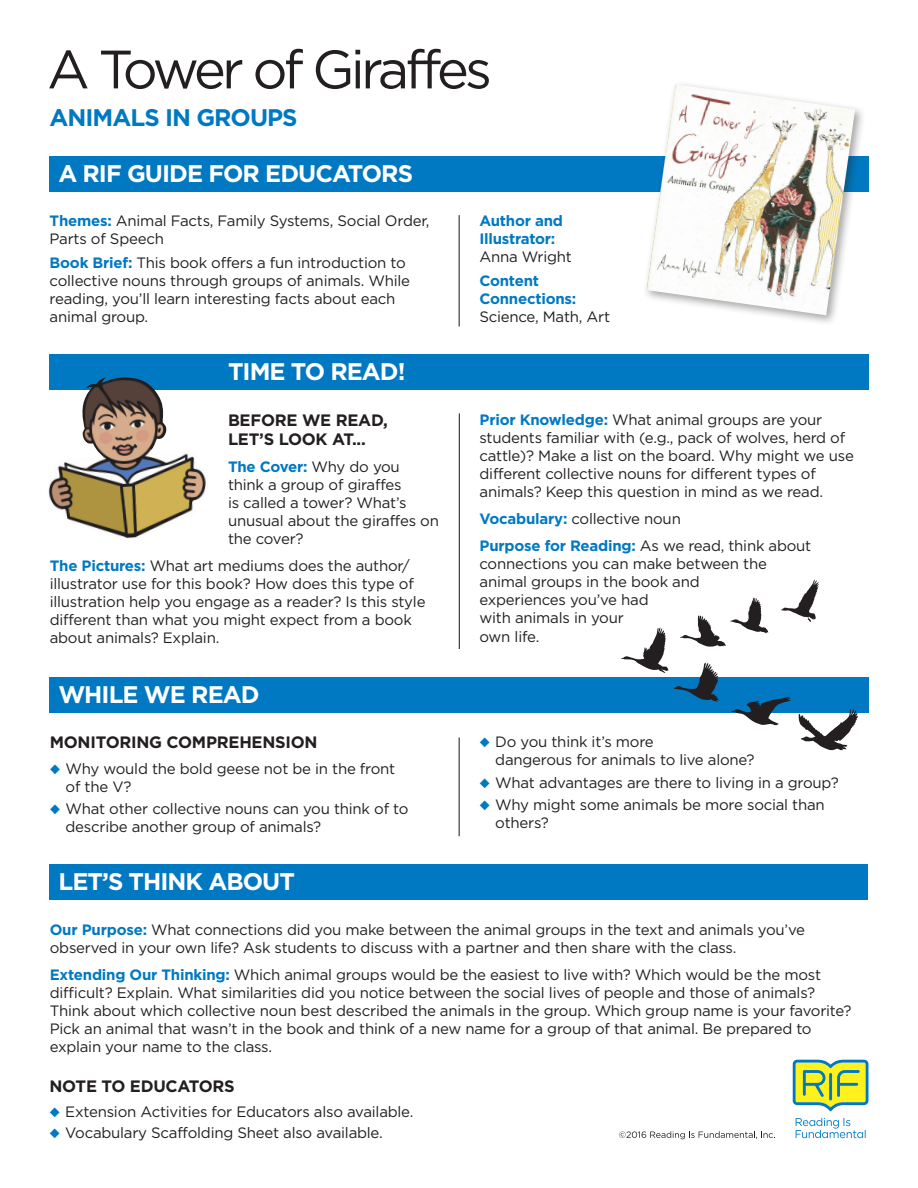
<style>
.page{position:relative;width:918px;height:1188px;background:#fff}
.page>*{position:absolute;margin:0;border:0;box-sizing:border-box;transform-origin:0 0}
.t1{font:54px "Gotham";letter-spacing:-.07em;color:#231f20}
.White_Type_in_Blue_B{font:700 24px "Gotham";letter-spacing:-.04em;color:#fff}
.t2{font:700 24px "Gotham";letter-spacing:-.04em;color:#0079c2}
.Black_Subhead{font:700 16.5px/19.5px "Gotham";letter-spacing:-.015em;color:#231f20}
.Time_to_Read_Text{font:15px/18px "Gotham";letter-spacing:-.015em;color:#231f20}
.Let_s_Think_About_Te{font:15px/18px "Gotham";letter-spacing:-.015em;color:#231f20}
.Bulleted_Text{font:15px/18px "Gotham";letter-spacing:-.015em;color:#231f20}
.Themes_Text{font:15px/18px "Gotham";letter-spacing:-.015em;color:#231f20}
.First_Bulleted_Text{font:15px/18px "Gotham";letter-spacing:-.015em;color:#231f20}
.Themes_Text-2{font:700 15px/18px "Gotham";letter-spacing:-.015em;color:#0079c2}
.s1{font-weight:700;color:#0079c2}
.s2{font-weight:400;color:#231f20}
.s3{color:#0079c2}
</style>
<div class="page">
<svg style="left:793px;top:1060px;width:75px;height:51px;background:#b4d068"></svg>
<svg style="left:796px;top:1118px;width:70px;height:20px"></svg>
<svg style="left:619px;top:1131px;width:156px;height:8px"></svg>
<div style="left:50px;top:354px;width:819px;height:36px;background:#0079c2"></div>
<hr style="left:459px;top:413px;width:1px;height:236px;background:#231f20">
<img style="left:48px;top:377px;width:158px;height:162px">
<div style="left:49px;top:677px;width:820px;height:36px;background:#0079c2"></div>
<hr style="left:459px;top:738px;width:1px;height:98px;background:#231f20">
<div style="left:50px;top:864px;width:818px;height:36px;background:#0079c2"></div>
<div style="left:49px;top:156px;width:820px;height:36px;background:#0079c2"></div>
<hr style="left:459px;top:215px;width:1px;height:111px;background:#231f20">
<div style="left:643px;top:80px;width:223px;height:246px;background:#231f20;opacity:.4"></div>
<img style="left:646px;top:84px;width:209px;height:231px">
<svg style="left:621px;top:628px;width:47px;height:45px"></svg>
<svg style="left:799px;top:709px;width:59px;height:41px"></svg>
<svg style="left:674px;top:663px;width:45px;height:39px"></svg>
<svg style="left:680px;top:598px;width:88px;height:49px"></svg>
<svg style="left:781px;top:580px;width:38px;height:42px"></svg>
<svg style="left:731px;top:696px;width:60px;height:29px"></svg>
<p class="t1" style="left:47px;top:37px;width:446px">A Tower of Giraffes</p>
<p class="t2" style="left:50px;top:103px;width:250px">ANIMALS IN GROUPS</p>
<p class="White_Type_in_Blue_B" style="left:58px;top:159px;width:356px">A RIF GUIDE FOR EDUCATORS</p>
<p class="Themes_Text" style="left:50px;top:212px;width:381px"><span class="s1">Themes:</span> Animal Facts, Family Systems, Social Order,<br>Parts of Speech</p>
<p class="Themes_Text" style="left:50px;top:254px;width:362px"><span class="s1">Book Brief:</span> This book offers a fun introduction to collective nouns through groups of animals. While reading, you’ll learn interesting facts about each animal group.</p>
<p class="White_Type_in_Blue_B" style="left:228px;top:357px;width:179px">TIME TO READ!</p>
<p class="Black_Subhead" style="left:228px;top:410px;width:161px">BEFORE WE READ,<br>LET’S LOOK AT...</p>
<p class="Time_to_Read_Text" style="left:228px;top:458px;width:213px"><span class="s1">The Cover:</span> Why do you think a group of giraffes<br>is called a tower? What’s unusual about the giraffes on the cover?</p>
<p class="Time_to_Read_Text" style="left:50px;top:557px;width:377px"><span class="s1">The Pictures:</span> What art mediums does the author/ illustrator use for this book? How does this type of illustration help you engage as a reader? Is this style different than what you might expect from a book about animals? Explain.</p>
<p class="Themes_Text-2" style="left:479px;top:212px;width:94px">Author and<br>Illustrator:<br><span class="s2">Anna Wright</span></p>
<p class="Themes_Text-2" style="left:479px;top:272px;width:132px">Content<br>Connections:<br><span class="s2">Science, Math, Art</span></p>
<p class="Time_to_Read_Text" style="left:480px;top:410px;width:376px"><span class="s1">Prior Knowledge:</span> What animal groups are your students familiar with (e.g., pack of wolves, herd of cattle)? Make a list on the board. Why might we use different collective nouns for different types of animals? Keep this question in mind as we read.</p>
<p class="Time_to_Read_Text" style="left:480px;top:509px;width:203px"><span class="s1">Vocabulary:</span> collective noun</p>
<p class="Time_to_Read_Text" style="left:480px;top:536px;width:333px"><span class="s1">Purpose for Reading:</span> As we read, think about connections you can make between the animal groups in the book and<br>experiences you’ve had<br>with animals in your</p>
<p class="Time_to_Read_Text" style="left:480px;top:628px;width:61px">own life.</p>
<p class="White_Type_in_Blue_B" style="left:58px;top:680px;width:203px">WHILE WE READ</p>
<p class="Black_Subhead" style="left:50px;top:733px;width:269px">MONITORING COMPREHENSION</p>
<p class="First_Bulleted_Text" style="left:66px;top:760px;width:331px;text-indent:-16px"><span class="s3">◆</span> Why would the bold geese not be in the front of the V?</p>
<p class="Bulleted_Text" style="left:66px;top:800px;width:345px;text-indent:-16px"><span class="s3">◆</span> What other collective nouns can you think of to describe another group of animals?</p>
<p class="White_Type_in_Blue_B" style="left:58px;top:867px;width:238px">LET’S THINK ABOUT</p>
<p class="Let_s_Think_About_Te" style="left:50px;top:921px;width:757px"><span class="s1">Our Purpose:</span> What connections did you make between the animal groups in the text and animals you’ve observed in your own life? Ask students to discuss with a partner and then share with the class.</p>
<p class="Let_s_Think_About_Te" style="left:50px;top:966px;width:803px"><span class="s1">Extending Our Thinking:</span> Which animal groups would be the easiest to live with? Which would be the most difficult? Explain. What similarities did you notice between the social lives of people and those of animals?<br>Think about which collective noun best described the animals in the group. Which group name is your favorite?<br>Pick an animal that wasn’t in the book and think of a new name for a group of that animal. Be prepared to explain your name to the class.</p>
<p class="Bulleted_Text" style="left:495px;top:733px;width:261px;text-indent:-16px"><span class="s3">◆</span> Do you think it’s more<br>dangerous for animals to live alone?</p>
<p class="Bulleted_Text" style="left:480px;top:773px;width:361px"><span class="s3">◆</span> What advantages are there to living in a group?</p>
<p class="Bulleted_Text" style="left:495px;top:796px;width:331px;text-indent:-16px"><span class="s3">◆</span> Why might some animals be more social than others?</p>
<p class="Black_Subhead" style="left:50px;top:1076px;width:187px">NOTE TO EDUCATORS</p>
<p class="First_Bulleted_Text" style="left:50px;top:1103px;width:365px"><span class="s3">◆</span> Extension Activities for Educators also available.</p>
<p class="Bulleted_Text" style="left:50px;top:1124px;width:335px"><span class="s3">◆</span> Vocabulary Scaffolding Sheet also available.</p>
</div>
